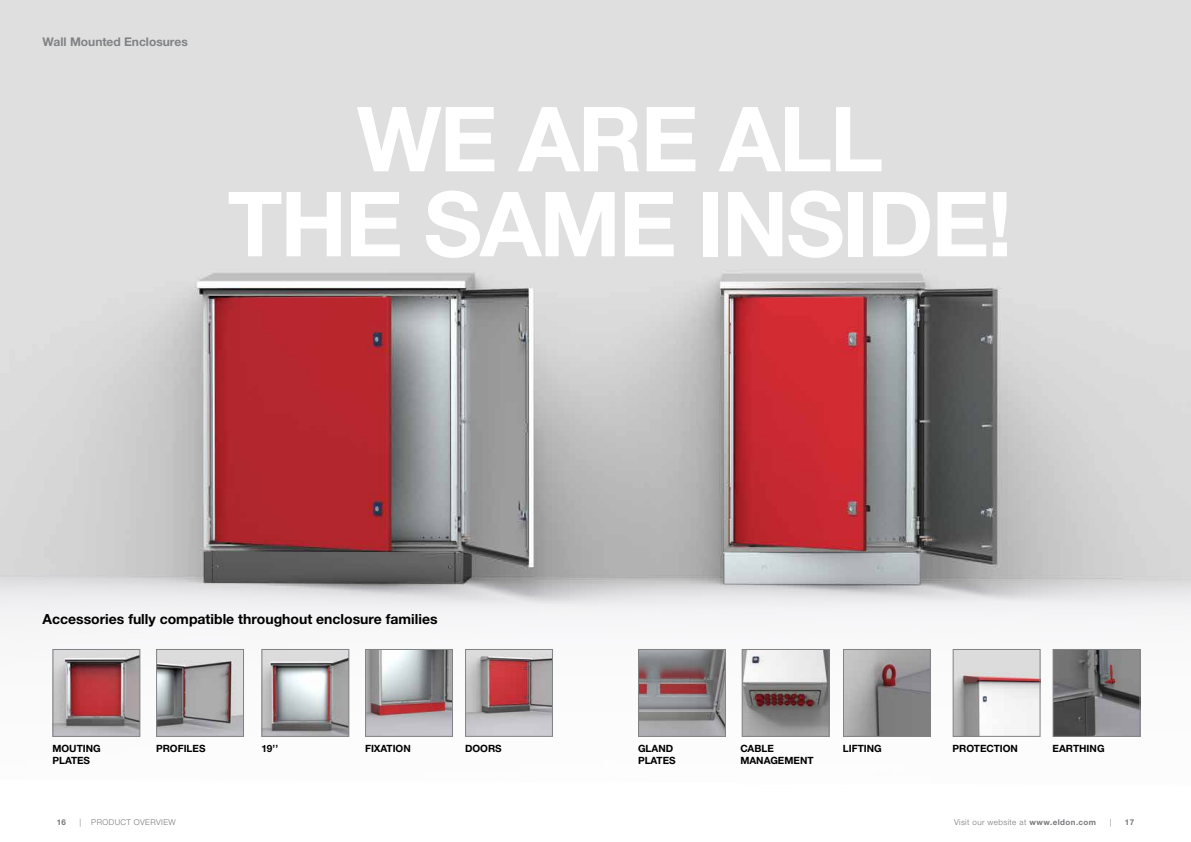
<style>
.page{position:relative;width:1191px;height:842px;background:#fff}
.page>*{position:absolute;margin:0;border:0;box-sizing:border-box;transform-origin:0 0}
.t1{font:700 90px/85px "Helvetica Neue LTW1 G";letter-spacing:-.025em;color:#fff;text-align:center}
.t2{font:700 14px "Helvetica Neue LTW1 G";color:#000}
.t3{font:700 12px "Helvetica Neue LTW1 G";color:#808285}
.t4{font:700 10px/12px "Helvetica Neue LTW1 G";color:#000}
.t5{font:300 8px "Helvetica Neue LTW1 G";letter-spacing:.05em;color:#77787b}
.t6{font:700 8px "Helvetica Neue LTW1 G";color:#77787b}
.s1{font-weight:700}
</style>
<div class="page">
<img style="left:0;top:0;width:1191px;height:737px">
<img style="left:54px;top:651px;width:84px;height:84px">
<div style="left:52px;top:649px;width:88px;height:88px;border:1px solid #808285"></div>
<img style="left:640px;top:651px;width:84px;height:84px">
<div style="left:638px;top:649px;width:88px;height:88px;border:1px solid #808285"></div>
<img style="left:467px;top:651px;width:84px;height:84px">
<div style="left:465px;top:649px;width:88px;height:88px;border:1px solid #808285"></div>
<img style="left:1054px;top:651px;width:84px;height:84px">
<div style="left:1052px;top:649px;width:88px;height:88px;border:1px solid #808285"></div>
<img style="left:263px;top:651px;width:84px;height:84px">
<div style="left:261px;top:649px;width:88px;height:88px;border:1px solid #808285"></div>
<img style="left:845px;top:651px;width:84px;height:84px">
<div style="left:843px;top:649px;width:88px;height:88px;border:1px solid #808285"></div>
<img style="left:158px;top:651px;width:84px;height:84px">
<div style="left:156px;top:649px;width:88px;height:88px;border:1px solid #808285"></div>
<img style="left:743px;top:651px;width:84px;height:84px">
<div style="left:741px;top:649px;width:88px;height:88px;border:1px solid #808285"></div>
<img style="left:367px;top:651px;width:84px;height:84px">
<div style="left:365px;top:649px;width:88px;height:88px;border:1px solid #808285"></div>
<img style="left:954px;top:651px;width:84px;height:84px">
<div style="left:952px;top:649px;width:88px;height:88px;border:1px solid #808285"></div>
<p class="t3" style="left:43px;top:34px;width:147px">Wall Mounted Enclosures</p>
<h1 class="t1" style="left:227px;top:96px;width:786px">WE ARE ALL<br>THE SAME INSIDE!</h1>
<h2 class="t2" style="left:43px;top:610px;width:396px">Accessories fully compatible throughout enclosure families</h2>
<p class="t4" style="left:52px;top:743px;width:50px">MOUTING<br>PLATES</p>
<p class="t4" style="left:638px;top:743px;width:39px">GLAND<br>PLATES</p>
<p class="t4" style="left:156px;top:743px;width:51px">PROFILES</p>
<p class="t4" style="left:365px;top:743px;width:47px">FIXATION</p>
<p class="t4" style="left:952px;top:743px;width:67px">PROTECTION</p>
<p class="t4" style="left:261px;top:743px;width:18px">19’’</p>
<p class="t4" style="left:465px;top:743px;width:38px">DOORS</p>
<p class="t4" style="left:740px;top:743px;width:35px">CABLE</p>
<p class="t4" style="left:843px;top:743px;width:40px">LIFTING</p>
<p class="t4" style="left:1052px;top:743px;width:53px">EARTHING</p>
<p class="t4" style="left:740px;top:755px;width:75px">MANAGEMENT</p>
<p class="t6" style="left:57px;top:817px;width:11px">16</p>
<p class="t5" style="left:80px;top:817px;width:98px">| PRODUCT OVERVIEW</p>
<p class="t5" style="left:954px;top:817px;width:143px">Visit our website at <span class="s1">www.eldon.com</span></p>
<p class="t5" style="left:1109px;top:817px;width:3px">|</p>
<p class="t6" style="left:1125px;top:817px;width:11px">17</p>
</div>
